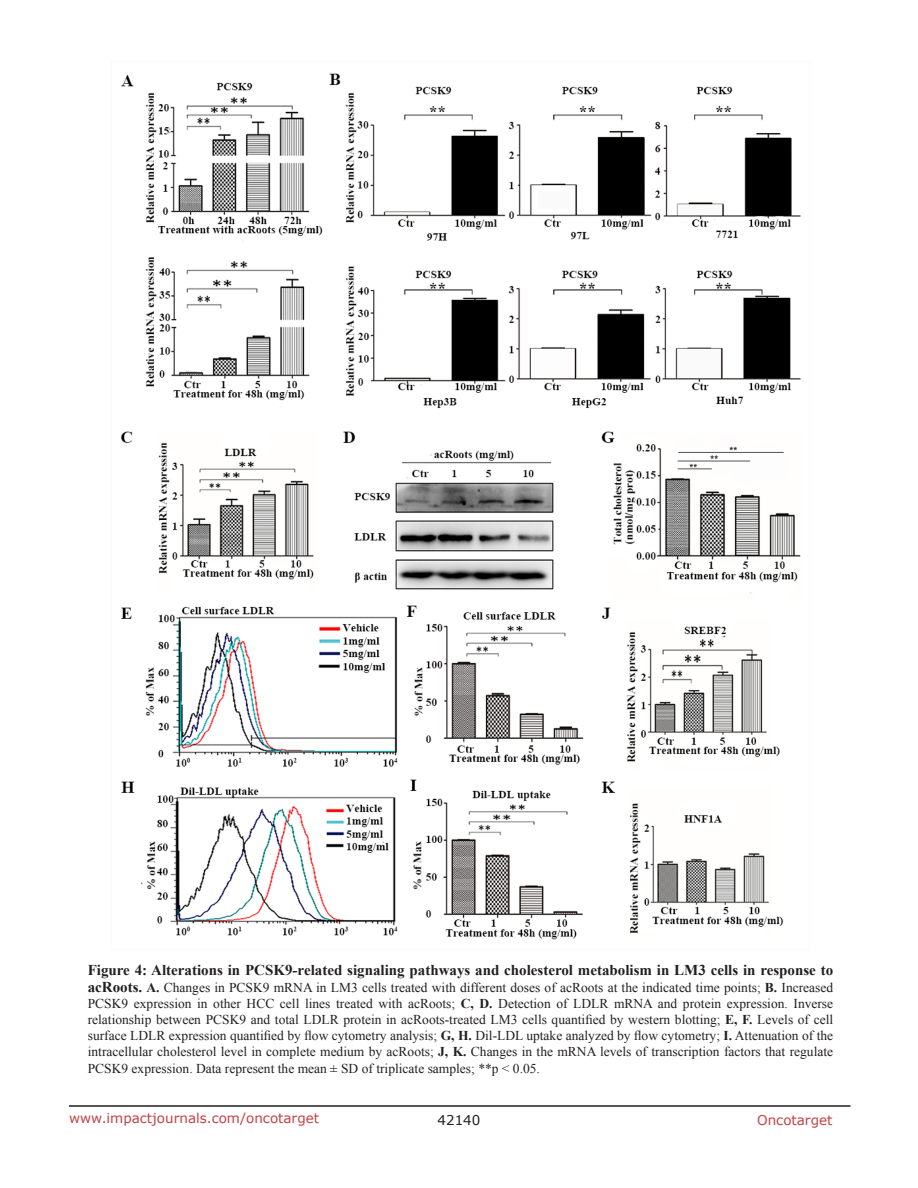
<style>
.page{position:relative;width:918px;height:1188px;background:#fff}
.page>*{position:absolute;margin:0;border:0;box-sizing:border-box;transform-origin:0 0}
.figuretext{font:700 15px "Times New Roman";color:#231f20}
.figuretext-2{font:13.5px/16.2px "Times New Roman";color:#231f20;text-align:justify}
.t1{font:13.5px "Verdana";color:#c24141}
.t2{font:13.5px "Verdana";color:#231f20}
.s1{font-weight:700;font-size:15px}
.s2{font-weight:700}
</style>
<div class="page">
<hr style="left:69px;top:1105px;width:781px;height:2px;background:#231f20">
<img style="left:120px;top:73px;width:681px;height:867px">
<p class="figuretext" style="left:88px;top:960px;width:747px">Figure 4: Alterations in PCSK9-related signaling pathways and cholesterol metabolism in LM3 cells in response to</p>
<p class="figuretext-2" style="left:88px;top:979px;width:747px"><span class="s1">acRoots.</span> <span class="s2">A.</span> Changes in PCSK9 mRNA in LM3 cells treated with different doses of acRoots at the indicated time points; <span class="s2">B.</span> Increased PCSK9 expression in other HCC cell lines treated with acRoots; <span class="s2">C, D.</span> Detection of LDLR mRNA and protein expression. Inverse relationship between PCSK9 and total LDLR protein in acRoots-treated LM3 cells quantified by western blotting; <span class="s2">E, F.</span> Levels of cell surface LDLR expression quantified by flow cytometry analysis; <span class="s2">G, H.</span> Dil-LDL uptake analyzed by flow cytometry; <span class="s2">I.</span> Attenuation of the intracellular cholesterol level in complete medium by acRoots; <span class="s2">J, K.</span> Changes in the mRNA levels of transcription factors that regulate PCSK9 expression. Data represent the mean ± SD of triplicate samples; **p &lt; 0.05.</p>
<p class="t1" style="left:69px;top:1109px;width:252px">www.impactjournals.com/oncotarget</p>
<p class="t2" style="left:438px;top:1111px;width:44px">42140</p>
<p class="t1" style="left:757px;top:1111px;width:77px">Oncotarget</p>
</div>
